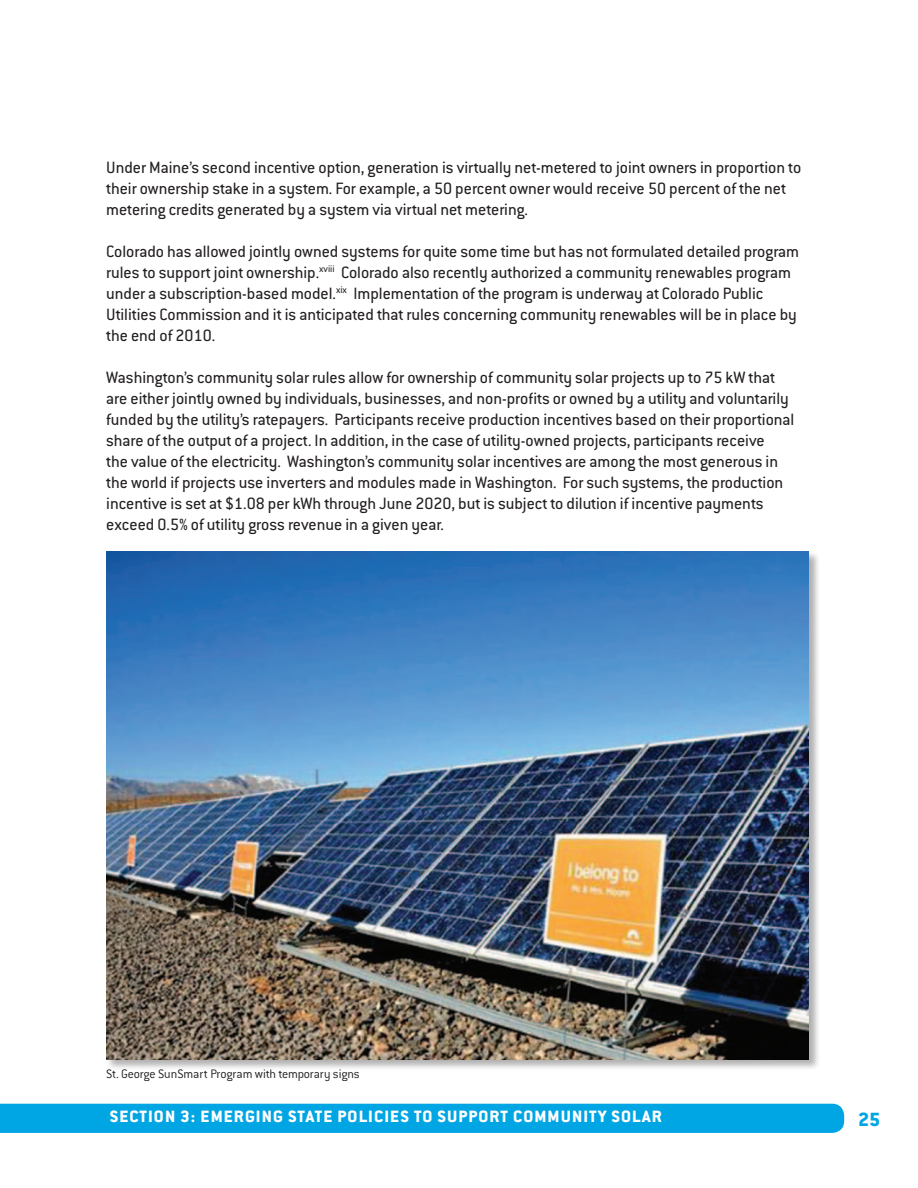
<style>
.page{position:relative;width:918px;height:1188px;background:#fff}
.page>*{position:absolute;margin:0;border:0;box-sizing:border-box;transform-origin:0 0}
.t1{font:800 21px "Conduit ITC Std";color:#00a5e3}
.t2{font:18px/21px "Conduit ITC Std";color:#231f20}
.t3{font:800 18px "Conduit ITC Std";letter-spacing:.06em;color:#fff}
.t4{font:300 13.5px "Conduit ITC Std";letter-spacing:-.015em;color:#231f20}
</style>
<div class="page">
<div style="left:0;top:1104px;width:844px;height:29px;background:#00a5e3"></div>
<div style="left:105px;top:550px;width:715px;height:521px;background:#231f20;opacity:.35"></div>
<img style="left:106px;top:551px;width:703px;height:508px">
<p class="t2" style="left:106px;top:157px;width:697px">Under Maine’s second incentive option, generation is virtually net-metered to joint owners in proportion to their ownership stake in a system. For example, a 50 percent owner would receive 50 percent of the net metering credits generated by a system via virtual net metering.</p>
<p class="t2" style="left:106px;top:241px;width:694px">Colorado has allowed jointly owned systems for quite some time but has not formulated detailed program rules to support joint ownership.<sup>xviii</sup> Colorado also recently authorized a community renewables program under a subscription-based model.<sup>xix</sup> Implementation of the program is underway at Colorado Public Utilities Commission and it is anticipated that rules concerning community renewables will be in place by the end of 2010.</p>
<p class="t2" style="left:106px;top:367px;width:690px">Washington’s community solar rules allow for ownership of community solar projects up to 75 kW that are either jointly owned by individuals, businesses, and non-profits or owned by a utility and voluntarily funded by the utility’s ratepayers. Participants receive production incentives based on their proportional share of the output of a project. In addition, in the case of utility-owned projects, participants receive<br>the value of the electricity. Washington’s community solar incentives are among the most generous in the world if projects use inverters and modules made in Washington. For such systems, the production incentive is set at $1.08 per kWh through June 2020, but is subject to dilution if incentive payments exceed 0.5% of utility gross revenue in a given year.</p>
<p class="t4" style="left:106px;top:1066px;width:255px">St. George SunSmart Program with temporary signs</p>
<p class="t3" style="left:110px;top:1105px;width:554px">SECTION 3: EMERGING STATE POLICIES TO SUPPORT COMMUNITY SOLAR</p>
<p class="t1" style="left:858px;top:1107px;width:24px">25</p>
</div>
